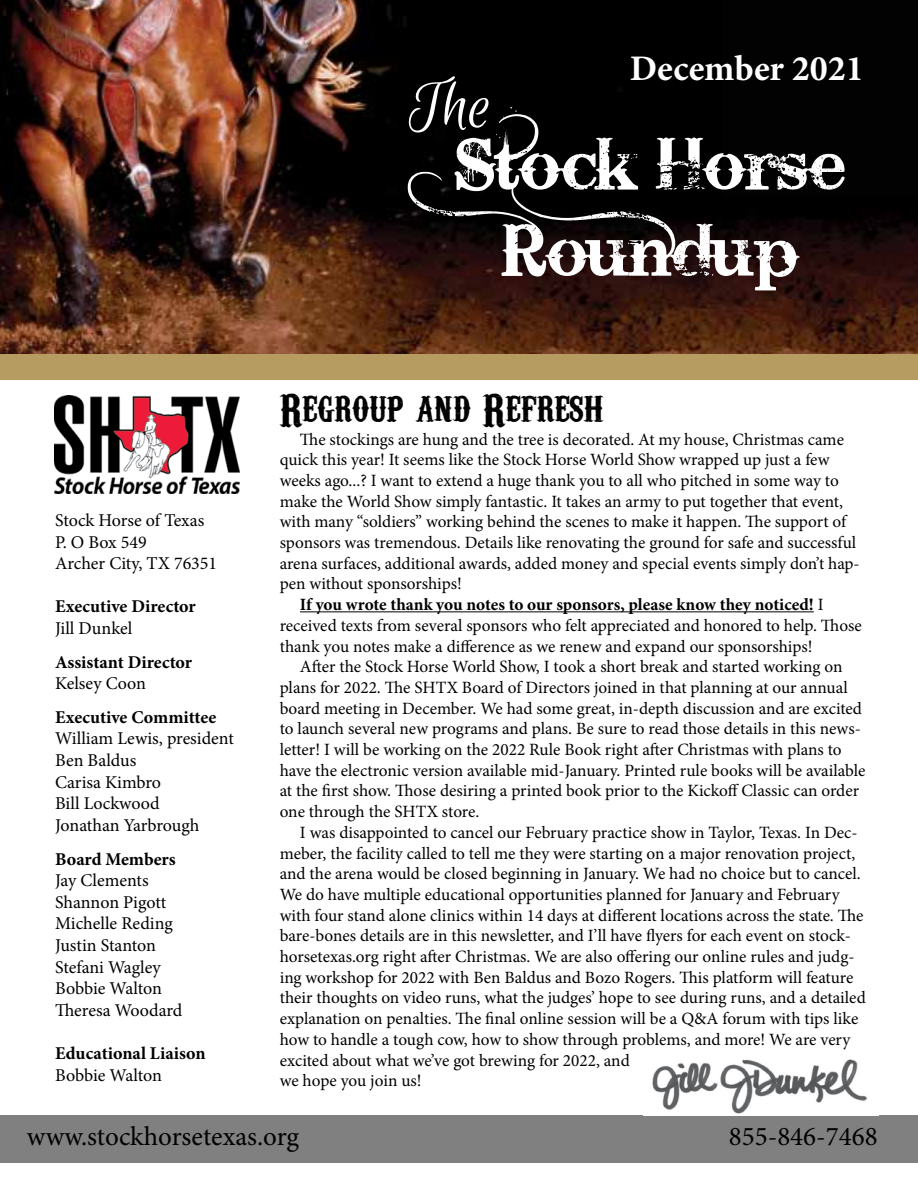
<style>
.page{position:relative;width:918px;height:1188px;background:#fff}
.page>*{position:absolute;margin:0;border:0;box-sizing:border-box;transform-origin:0 0}
.t1{font:72px/86.4px "Bleeding Cowboys";color:#fff;text-align:center}
.t2{font:72px "Euphoria Script";color:#fff}
.t3{font:45px "Carnivalee Freakshow";color:#000}
.t4{font:700 36px "Minion Pro";color:#fff}
.t5{font:27px "Minion Pro";color:#000}
.t6{font:18px/21.6px "Minion Pro";letter-spacing:-.005em;color:#000}
.t7{font:700 18px "Minion Pro";color:#000}
.t8{font:17.25px "Minion Pro";letter-spacing:-.005em;color:#000}
.t9{font:700 17.25px "Minion Pro";color:#000}
.s1{font-weight:400}
</style>
<div class="page">
<img style="left:0;top:0;width:918px;height:354px">
<div style="left:0;top:354px;width:918px;height:26px;background:#b79c62"></div>
<img style="left:54px;top:395px;width:186px;height:98px">
<div style="left:0;top:1115px;width:918px;height:47px;background:#808080"></div>
<img style="left:652px;top:1059px;width:216px;height:55px">
<hr style="left:300px;top:611px;width:514px;height:1px;background:#000">
<h3 class="t4" style="left:630px;top:43px;width:236px">December 2021</h3>
<h1 class="t2" style="left:409px;top:68px;width:84px">The</h1>
<h1 class="t1" style="left:455px;top:122px;width:391px">Stock Horse<br>Roundup</h1>
<p class="t6" style="left:55px;top:510px;width:164px">Stock Horse of Texas<br>P. O Box 549<br>Archer City, TX 76351</p>
<p class="t7" style="left:55px;top:594px;width:142px">Executive Director</p>
<p class="t6" style="left:55px;top:618px;width:79px">Jill Dunkel</p>
<p class="t7" style="left:55px;top:649px;width:139px">Assistant Director</p>
<p class="t6" style="left:55px;top:673px;width:93px">Kelsey Coon</p>
<p class="t7" style="left:55px;top:704px;width:163px">Executive Committee</p>
<p class="t6" style="left:55px;top:728px;width:180px">William Lewis, president<br>Ben Baldus<br>Carisa Kimbro<br>Bill Lockwood<br>Jonathan Yarbrough</p>
<p class="t7" style="left:55px;top:846px;width:122px">Board Members</p>
<p class="t6" style="left:55px;top:870px;width:129px">Jay Clements<br>Shannon Pigott<br>Michelle Reding<br>Justin Stanton<br>Stefani Wagley<br>Bobbie Walton<br>Theresa Woodard</p>
<p class="t7" style="left:55px;top:1040px;width:152px">Educational Liaison</p>
<p class="t6" style="left:55px;top:1064px;width:108px">Bobbie Walton</p>
<h2 class="t3" style="left:280px;top:381px;width:326px">Regroup and Refresh</h2>
<p class="t8" style="left:300px;top:427px;width:546px">The stockings are hung and the tree is decorated. At my house, Christmas came</p>
<p class="t8" style="left:280px;top:448px;width:551px">quick this year! It seems like the Stock Horse World Show wrapped up just a few</p>
<p class="t8" style="left:280px;top:469px;width:561px">weeks ago...? I want to extend a huge thank you to all who pitched in some way to</p>
<p class="t8" style="left:280px;top:490px;width:565px">make the World Show simply fantastic. It takes an army to put together that event,</p>
<p class="t8" style="left:280px;top:510px;width:568px">with many “soldiers” working behind the scenes to make it happen. The support of</p>
<p class="t8" style="left:280px;top:531px;width:578px">sponsors was tremendous. Details like renovating the ground for safe and successful</p>
<p class="t8" style="left:280px;top:552px;width:582px">arena surfaces, additional awards, added money and special events simply don’t hap-</p>
<p class="t8" style="left:280px;top:572px;width:184px">pen without sponsorships!</p>
<p class="t9" style="left:300px;top:592px;width:525px">If you wrote thank you notes to our sponsors, please know they noticed! <span class="s1">I</span></p>
<p class="t8" style="left:280px;top:614px;width:584px">received texts from several sponsors who felt appreciated and honored to help. Those</p>
<p class="t8" style="left:280px;top:634px;width:534px">thank you notes make a difference as we renew and expand our sponsorships!</p>
<p class="t8" style="left:300px;top:655px;width:544px">After the Stock Horse World Show, I took a short break and started working on</p>
<p class="t8" style="left:280px;top:676px;width:570px">plans for 2022. The SHTX Board of Directors joined in that planning at our annual</p>
<p class="t8" style="left:280px;top:697px;width:584px">board meeting in December. We had some great, in-depth discussion and are excited</p>
<p class="t8" style="left:280px;top:717px;width:583px">to launch several new programs and plans. Be sure to read those details in this news-</p>
<p class="t8" style="left:280px;top:738px;width:563px">letter! I will be working on the 2022 Rule Book right after Christmas with plans to</p>
<p class="t8" style="left:280px;top:759px;width:587px">have the electronic version available mid-January. Printed rule books will be available</p>
<p class="t8" style="left:280px;top:779px;width:581px">at the first show. Those desiring a printed book prior to the Kickoff Classic can order</p>
<p class="t8" style="left:280px;top:800px;width:201px">one through the SHTX store.</p>
<p class="t8" style="left:300px;top:821px;width:559px">I was disappointed to cancel our February practice show in Taylor, Texas. In Dec-</p>
<p class="t8" style="left:280px;top:841px;width:577px">meber, the facility called to tell me they were starting on a major renovation project,</p>
<p class="t8" style="left:280px;top:862px;width:582px">and the arena would be closed beginning in January. We had no choice but to cancel.</p>
<p class="t8" style="left:280px;top:883px;width:561px">We do have multiple educational opportunities planned for January and February</p>
<p class="t8" style="left:280px;top:904px;width:585px">with four stand alone clinics within 14 days at different locations across the state. The</p>
<p class="t8" style="left:280px;top:924px;width:573px">bare-bones details are in this newsletter, and I’ll have flyers for each event on stock-</p>
<p class="t8" style="left:280px;top:945px;width:576px">horsetexas.org right after Christmas. We are also offering our online rules and judg-</p>
<p class="t8" style="left:280px;top:966px;width:575px">ing workshop for 2022 with Ben Baldus and Bozo Rogers. This platform will feature</p>
<p class="t8" style="left:280px;top:986px;width:588px">their thoughts on video runs, what the judges’ hope to see during runs, and a detailed</p>
<p class="t8" style="left:280px;top:1007px;width:580px">explanation on penalties. The final online session will be a Q&amp;A forum with tips like</p>
<p class="t8" style="left:280px;top:1028px;width:572px">how to handle a tough cow, how to show through problems, and more! We are very</p>
<p class="t8" style="left:280px;top:1048px;width:352px">excited about what we’ve got brewing for 2022, and</p>
<p class="t8" style="left:280px;top:1069px;width:143px">we hope you join us!</p>
<h3 class="t5" style="left:27px;top:1119px;width:274px">www.stockhorsetexas.org</h3>
<h3 class="t5" style="left:729px;top:1119px;width:150px">855-846-7468</h3>
</div>
